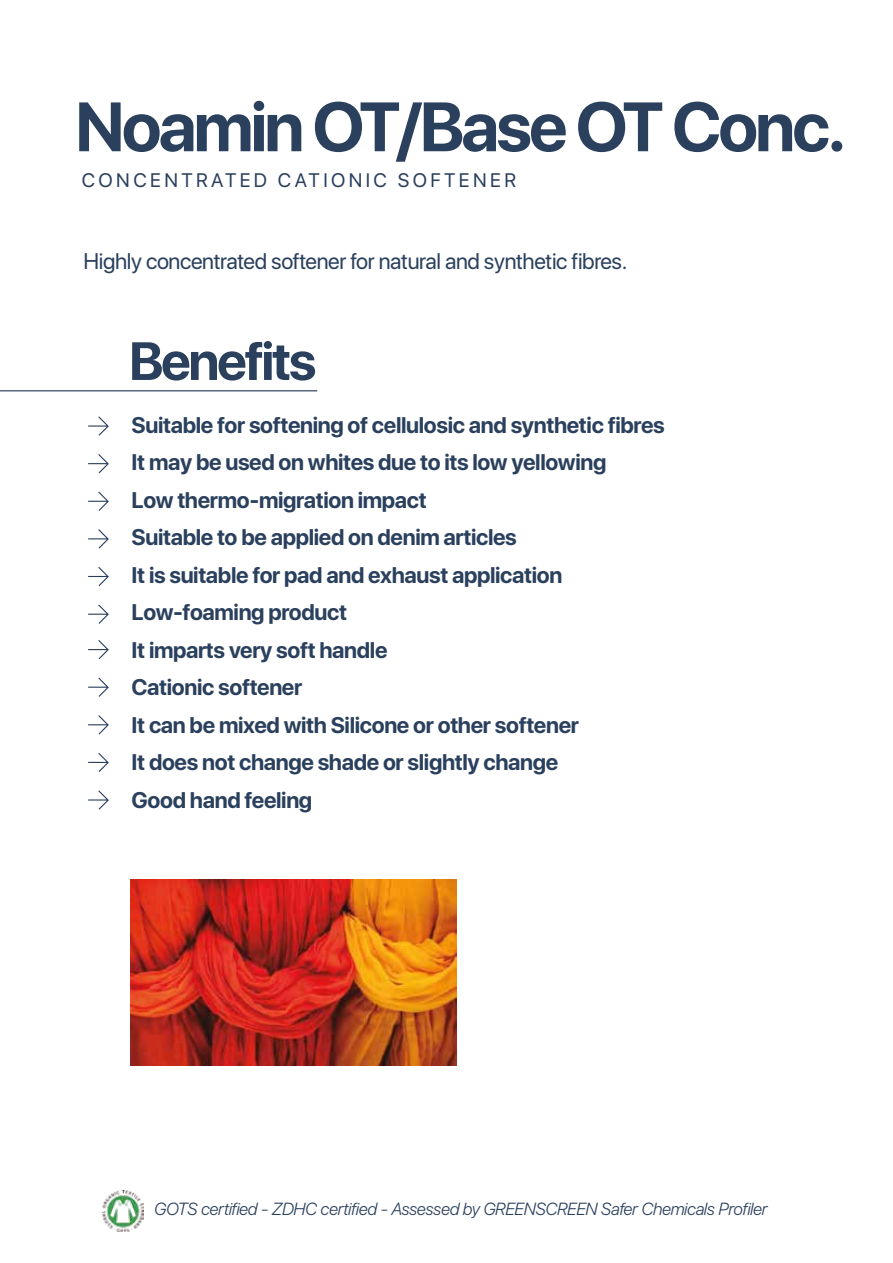
<style>
.page{position:relative;width:893px;height:1263px;background:#fff}
.page>*{position:absolute;margin:0;border:0;box-sizing:border-box;transform-origin:0 0}
.t1{font:700 69.3px "SF Pro Display";letter-spacing:-.04em;color:#2a405d}
.t2{font:700 53.4px "SF Pro Display";letter-spacing:-.04em;color:#2a405d}
.t3{font:700 22.5px/37.5px "SF Pro Display";letter-spacing:-.015em;color:#2a405d}
.t4{font:22.5px "SF Pro Display";letter-spacing:-.015em;color:#2a405d}
.t5{font:19.5px "SF Pro Display";letter-spacing:.175em;color:#2a405d}
.t6{font:italic 300 17.4px "SF Pro Display";letter-spacing:-.015em;color:#2a405d}
</style>
<div class="page">
<img style="left:131px;top:879px;width:326px;height:186px">
<svg style="left:88px;top:416px;width:21px;height:20px"></svg>
<svg style="left:88px;top:454px;width:21px;height:19px"></svg>
<svg style="left:88px;top:492px;width:21px;height:19px"></svg>
<svg style="left:88px;top:529px;width:21px;height:19px"></svg>
<svg style="left:88px;top:567px;width:21px;height:19px"></svg>
<svg style="left:88px;top:604px;width:21px;height:20px"></svg>
<svg style="left:88px;top:640px;width:21px;height:19px"></svg>
<svg style="left:88px;top:677px;width:21px;height:20px"></svg>
<svg style="left:88px;top:715px;width:21px;height:19px"></svg>
<svg style="left:88px;top:753px;width:21px;height:19px"></svg>
<svg style="left:88px;top:790px;width:21px;height:20px"></svg>
<hr style="left:0;top:390px;width:317px;height:1px;background:#2a405d">
<img style="left:102px;top:1190px;width:41px;height:41px">
<h1 class="t1" style="left:75px;top:87px;width:773px">Noamin OT/Base OT Conc.</h1>
<p class="t5" style="left:82px;top:165px;width:436px">CONCENTRATED CATIONIC SOFTENER</p>
<p class="t4" style="left:83px;top:244px;width:545px">Highly concentrated softener for natural and synthetic fibres.</p>
<h2 class="t2" style="left:129px;top:330px;width:189px">Benefits</h2>
<p class="t3" style="left:132px;top:406px;width:535px">Suitable for softening of cellulosic and synthetic fibres It may be used on whites due to its low yellowing<br>Low thermo-migration impact<br>Suitable to be applied on denim articles<br>It is suitable for pad and exhaust application Low-foaming product<br>It imparts very soft handle<br>Cationic softener<br>It can be mixed with Silicone or other softener<br>It does not change shade or slightly change<br>Good hand feeling</p>
<p class="t6" style="left:154px;top:1197px;width:615px">GOTS certified - ZDHC certified - Assessed by GREENSCREEN Safer Chemicals Profiler</p>
</div>
